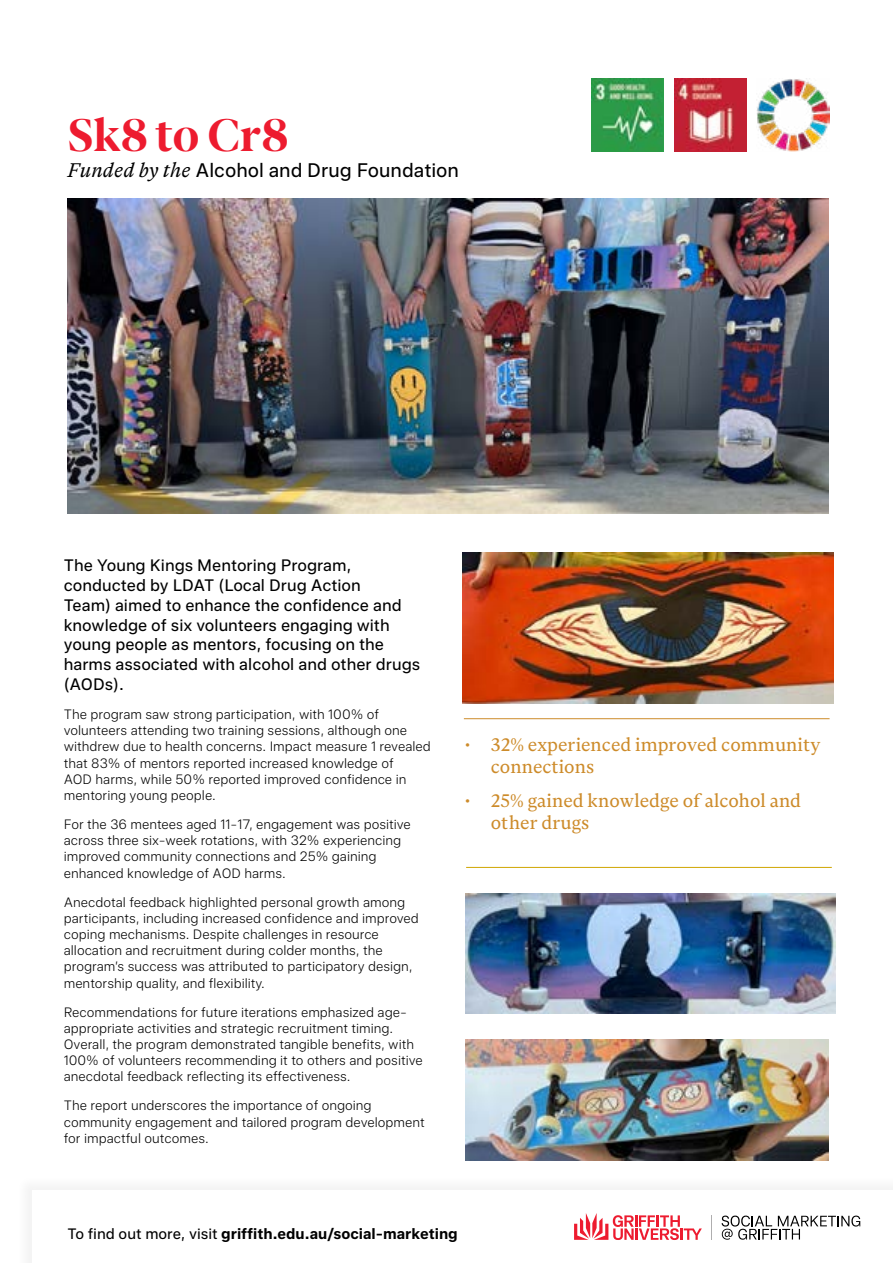
<style>
.page{position:relative;width:893px;height:1263px;background:#fff}
.page>*{position:absolute;margin:0;border:0;box-sizing:border-box;transform-origin:0 0}
.t1{font:700 45px "Griffith Serif Display";color:#ed1b2f}
.t2{font:19.5px "Griffith Sans Text";color:#000}
.t3{font:18px/21.6px "Griffith Serif Text";color:#cd8b2a}
.t4{font:16.5px/19.8px "Griffith Sans Text";color:#000}
.t5{font:700 15px "Griffith Sans Text";color:#000}
.t6{font:300 13.5px/16.2px "Griffith Sans Text";color:#000}
.s1{font-family:"Griffith Serif Text";font-style:italic}
.s2{font-weight:400}
</style>
<div class="page">
<div style="left:16px;top:1175px;width:877px;height:88px;background:#fafafa"></div>
<div style="left:32px;top:1191px;width:861px;height:72px;background:#fff"></div>
<svg style="left:574px;top:1213px;width:128px;height:27px"></svg>
<svg style="left:711px;top:1215px;width:1px;height:25px"></svg>
<svg style="left:721px;top:1215px;width:139px;height:25px"></svg>
<img style="left:757px;top:79px;width:72px;height:72px">
<hr style="left:466px;top:867px;width:366px;height:1px;background:#d0a501">
<hr style="left:464px;top:718px;width:366px;height:1px;background:#cd8b2a">
<img style="left:674px;top:79px;width:72px;height:72px">
<img style="left:68px;top:198px;width:760px;height:315px">
<img style="left:465px;top:894px;width:370px;height:119px">
<img style="left:465px;top:1039px;width:363px;height:121px">
<img style="left:591px;top:79px;width:72px;height:72px">
<img style="left:463px;top:552px;width:370px;height:151px">
<h1 class="t1" style="left:68px;top:107px;width:222px">Sk8 to Cr8</h1>
<h2 class="t2" style="left:68px;top:159px;width:393px"><span class="s1">Funded by the</span> Alcohol and Drug Foundation</h2>
<p class="t4" style="left:64px;top:556px;width:358px">The Young Kings Mentoring Program, conducted by LDAT (Local Drug Action<br>Team) aimed to enhance the confidence and knowledge of six volunteers engaging with young people as mentors, focusing on the harms associated with alcohol and other drugs (AODs).</p>
<p class="t6" style="left:64px;top:706px;width:369px">The program saw strong participation, with 100% of volunteers attending two training sessions, although one withdrew due to health concerns. Impact measure 1 revealed that 83% of mentors reported increased knowledge of<br>AOD harms, while 50% reported improved confidence in mentoring young people.</p>
<p class="t6" style="left:64px;top:816px;width:349px">For the 36 mentees aged 11-17, engagement was positive across three six-week rotations, with 32% experiencing improved community connections and 25% gaining enhanced knowledge of AOD harms.</p>
<p class="t6" style="left:64px;top:894px;width:357px">Anecdotal feedback highlighted personal growth among participants, including increased confidence and improved coping mechanisms. Despite challenges in resource allocation and recruitment during colder months, the program’s success was attributed to participatory design, mentorship quality, and flexibility.</p>
<p class="t6" style="left:64px;top:1004px;width:361px">Recommendations for future iterations emphasized age&shy;appropriate activities and strategic recruitment timing.<br>Overall, the program demonstrated tangible benefits, with 100% of volunteers recommending it to others and positive anecdotal feedback reflecting its effectiveness.</p>
<p class="t6" style="left:64px;top:1097px;width:363px">The report underscores the importance of ongoing community engagement and tailored program development for impactful outcomes.</p>
<h3 class="t3" style="left:491px;top:734px;width:332px;text-indent:-27px">• 32% experienced improved community connections</h3>
<h3 class="t3" style="left:491px;top:790px;width:312px;text-indent:-27px">• 25% gained knowledge of alcohol and other drugs</h3>
<p class="t5" style="left:67px;top:1225px;width:392px"><span class="s2">To find out more, visit</span> griffith.edu.au/social-marketing</p>
</div>
